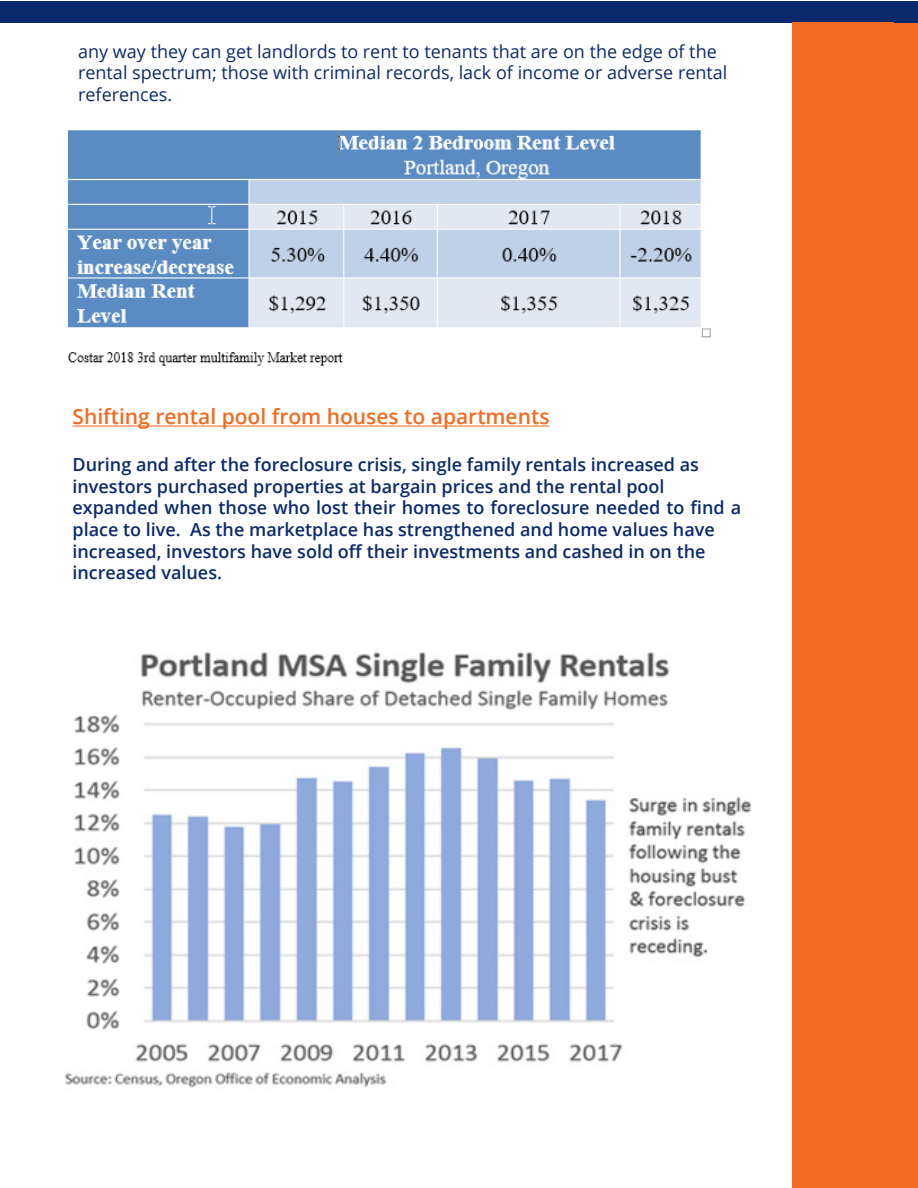
<style>
.page{position:relative;width:918px;height:1188px;background:#fff}
.page>*{position:absolute;margin:0;border:0;box-sizing:border-box;transform-origin:0 0}
.t1{font:600 21px "Open Sans";color:#f36b21}
.t2{font:600 18px/21.6px "Open Sans";color:#0b2a6d}
.t3{font:18px/21.6px "Open Sans";color:#0b2a6d}
</style>
<div class="page">
<div style="left:0;top:1px;width:918px;height:22px;background:#0b2a6d"></div>
<hr style="left:72px;top:425px;width:477px;height:2px;background:#f36b21">
<div style="left:792px;top:23px;width:126px;height:1165px;background:#f36b21"></div>
<img style="left:69px;top:130px;width:642px;height:236px">
<img style="left:65px;top:651px;width:687px;height:437px">
<p class="t3" style="left:78px;top:40px;width:651px">any way they can get landlords to rent to tenants that are on the edge of the rental spectrum; those with criminal records, lack of income or adverse rental references.</p>
<p class="t1" style="left:72px;top:402px;width:479px">Shifting rental pool from houses to apartments</p>
<p class="t2" style="left:72px;top:454px;width:628px">During and after the foreclosure crisis, single family rentals increased as</p>
<p class="t2" style="left:72px;top:475px;width:594px">investors purchased properties at bargain prices and the rental pool</p>
<p class="t2" style="left:72px;top:497px;width:670px">expanded when those who lost their homes to foreclosure needed to find a place to live. As the marketplace has strengthened and home values have</p>
<p class="t2" style="left:72px;top:540px;width:635px">increased, investors have sold off their investments and cashed in on the</p>
<p class="t2" style="left:72px;top:562px;width:151px">increased values.</p>
</div>
